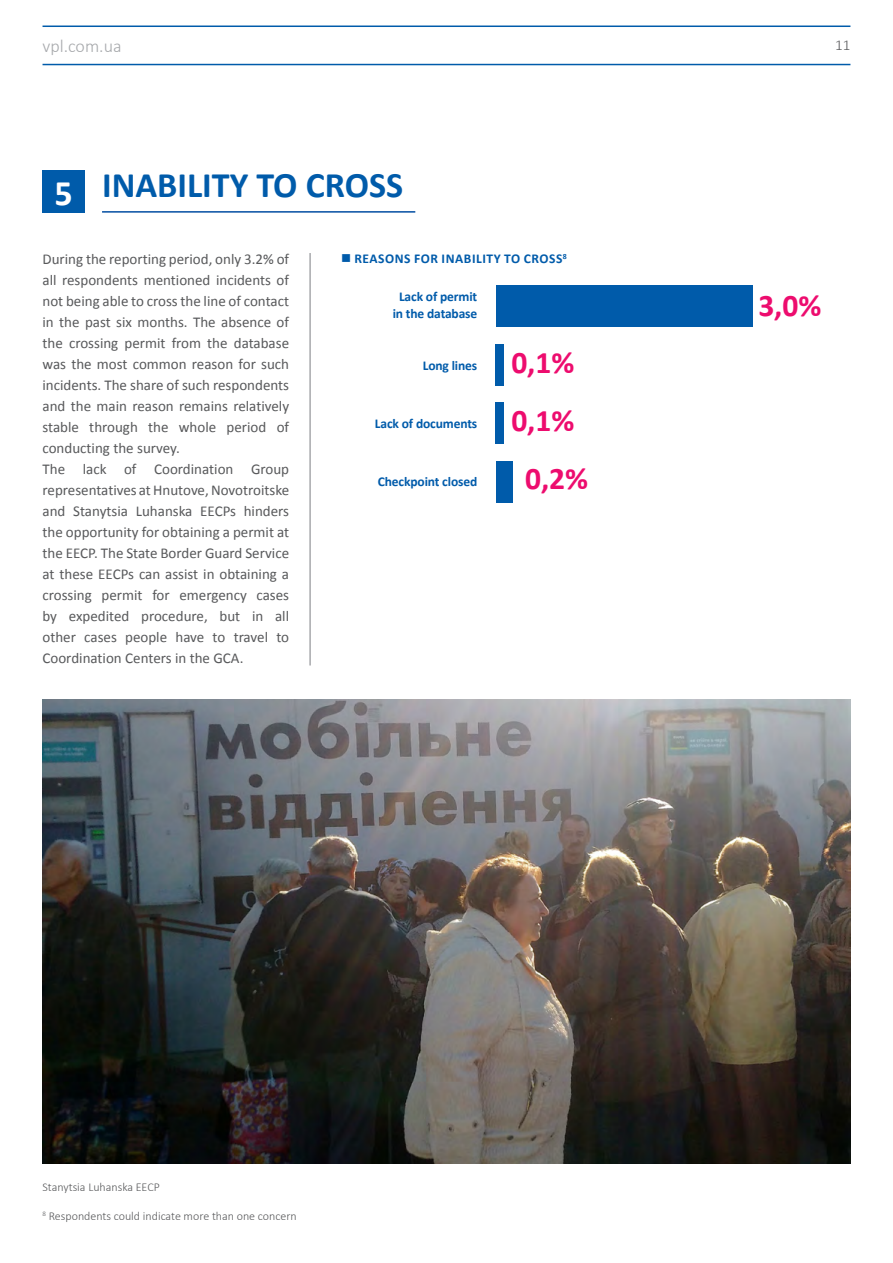
<style>
.page{position:relative;width:893px;height:1263px;background:#fff}
.page>*{position:absolute;margin:0;border:0;box-sizing:border-box;transform-origin:0 0}
.referencja{font:700 36px "Calibri";color:#005baa}
.referencja-2{font:700 36px "Calibri";color:#fff}
.t1{font:700 31.5px "Calibri";color:#ed0c6e}
.t2{font:300 18px "Calibri";color:#a7a9ac}
.t3{font:15px/21px "Calibri";color:#58595b;text-align:justify}
.t4{font:300 15px "Calibri";color:#58595b}
.t5{font:700 13.5px "Calibri";letter-spacing:-.01em;color:#005baa}
.t6{font:700 13.5px "Calibri";letter-spacing:.04em;color:#005baa}
.t7{font:300 12px "Calibri";color:#58595b}
</style>
<div class="page">
<hr style="left:43px;top:64px;width:807px;height:1px;background:#005baa">
<hr style="left:43px;top:26px;width:807px;height:1px;background:#005baa">
<div style="left:496px;top:344px;width:8px;height:41px;background:#005baa"></div>
<div style="left:496px;top:285px;width:256px;height:42px;background:#005baa"></div>
<div style="left:496px;top:402px;width:8px;height:42px;background:#005baa"></div>
<div style="left:496px;top:461px;width:17px;height:41px;background:#005baa"></div>
<div style="left:43px;top:170px;width:42px;height:43px;background:#005baa"></div>
<hr style="left:102px;top:211px;width:313px;height:2px;background:#034ea2">
<hr style="left:309px;top:253px;width:2px;height:412px;background:#a7a9ac">
<img style="left:43px;top:699px;width:807px;height:464px">
<p class="t2" style="left:43px;top:35px;width:80px">vpl.com.ua</p>
<p class="t4" style="left:835px;top:35px;width:17px">11</p>
<p class="referencja-2" style="left:55px;top:170px;width:20px">5</p>
<p class="referencja" style="left:102px;top:162px;width:303px">INABILITY TO CROSS</p>
<p class="t3" style="left:43px;top:248px;width:248px">During the reporting period, only 3.2% of all respondents mentioned incidents of not being able to cross the line of contact in the past six months. The absence of the crossing permit from the database was the most common reason for such incidents. The share of such respondents and the main reason remains relatively stable through the whole period of conducting the survey.</p>
<p class="t3" style="left:43px;top:458px;width:248px">The lack of Coordination Group representatives at Hnutove, Novotroitske and Stanytsia Luhanska EECPs hinders the opportunity for obtaining a permit at the EECP. The State Border Guard Service at these EECPs can assist in obtaining a crossing permit for emergency cases by expedited procedure, but in all other cases people have to travel to Coordination Centers in the GCA.</p>
<p class="t6" style="left:341px;top:250px;width:227px">■ REASONS FOR INABILITY TO CROSS<sup>8</sup></p>
<p class="t5" style="left:399px;top:288px;width:80px">Lack of permit</p>
<p class="t5" style="left:393px;top:304px;width:86px">in the database</p>
<p class="t5" style="left:423px;top:357px;width:56px">Long lines</p>
<p class="t5" style="left:375px;top:415px;width:104px">Lack of documents</p>
<p class="t5" style="left:378px;top:473px;width:101px">Checkpoint closed</p>
<p class="t1" style="left:511px;top:342px;width:65px">0,1%</p>
<p class="t1" style="left:511px;top:400px;width:65px">0,1%</p>
<p class="t1" style="left:525px;top:458px;width:65px">0,2%</p>
<p class="t1" style="left:758px;top:285px;width:65px">3,0%</p>
<p class="t7" style="left:43px;top:1179px;width:119px">Stanytsia Luhanska EECP</p>
<p class="t7" style="left:43px;top:1209px;width:256px"><sup>8</sup> Respondents could indicate more than one concern</p>
</div>
